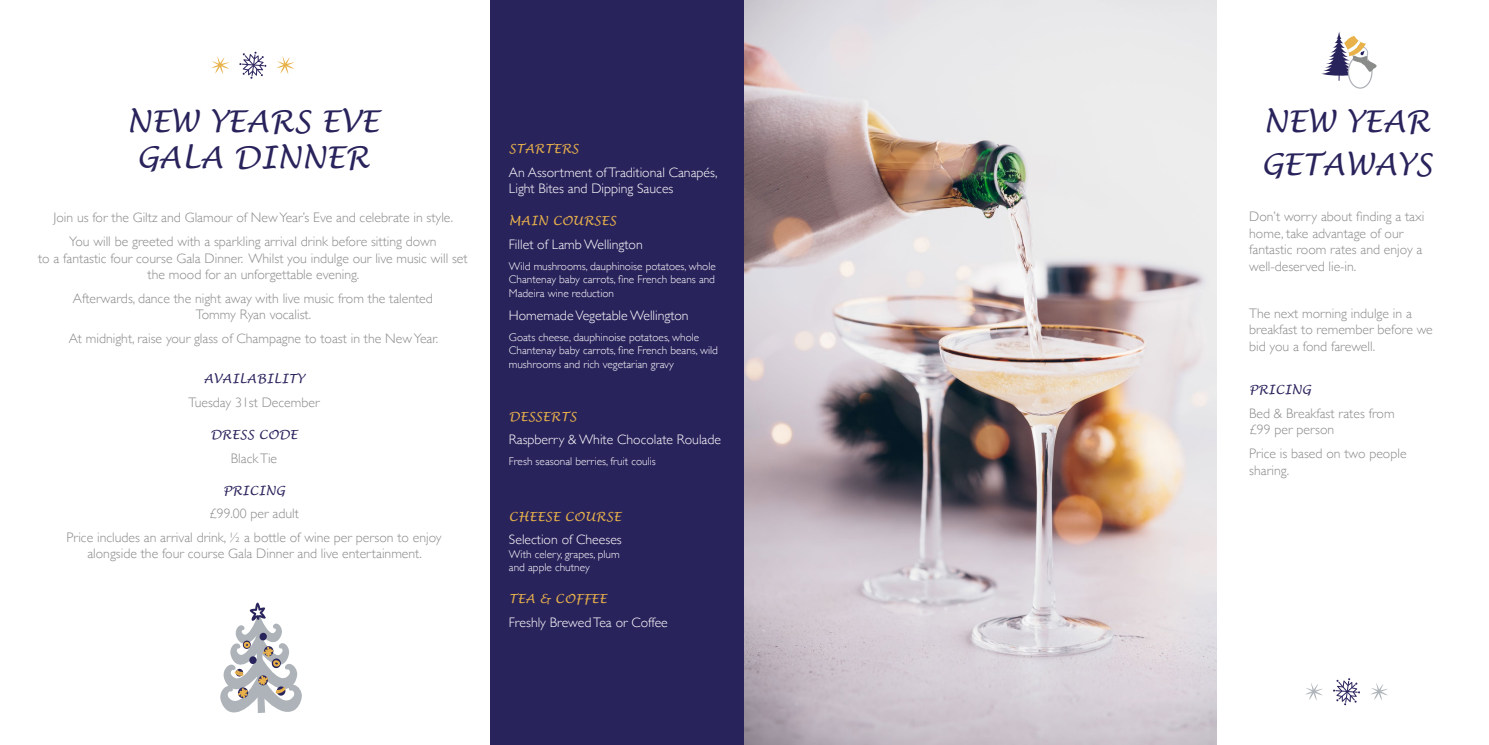
<style>
.page{position:relative;width:1489px;height:745px;background:#fff}
.page>*{position:absolute;margin:0;border:0;box-sizing:border-box;transform-origin:0 0}
.t1{font:italic 30px/36px "Lucida Handwriting";letter-spacing:.01em;color:#29235c;text-align:center}
.t2{font:300 13.75px/16.5px "Gill Sans";color:#898c8a;text-align:center}
.t3{font:300 13.75px/16.5px "Gill Sans";color:#fff}
.t4{font:italic 12.5px "Lucida Handwriting";letter-spacing:.02em;color:#e8b14a}
.t5{font:italic 12.5px "Lucida Handwriting";letter-spacing:.02em;color:#29235c}
.t6{font:300 11.25px/13.5px "Gill Sans";color:#fff}
</style>
<div class="page">
<div style="left:490px;top:0;width:258px;height:744px;background:#29235c"></div>
<img style="left:744px;top:0;width:472px;height:744px">
<svg style="left:276px;top:56px;width:18px;height:18px"></svg>
<svg style="left:239px;top:52px;width:27px;height:27px"></svg>
<svg style="left:211px;top:56px;width:18px;height:18px"></svg>
<svg style="left:1370px;top:683px;width:18px;height:17px"></svg>
<svg style="left:1333px;top:678px;width:26px;height:27px"></svg>
<svg style="left:1305px;top:683px;width:17px;height:17px"></svg>
<div style="left:1347px;top:55px;width:25px;height:34px;border:1px solid #aeb1b8;border-radius:50%"></div>
<svg style="left:1321px;top:31px;width:56px;height:50px"></svg>
<svg style="left:220px;top:602px;width:82px;height:111px"></svg>
<h1 class="t1" style="left:127px;top:104px;width:254px">NEW YEARS EVE<br>GALA DINNER</h1>
<p class="t2" style="left:54px;top:205px;width:401px;line-height:23.6px">Join us for the Giltz and Glamour of New Year’s Eve and celebrate in style.<br>You will be greeted with a sparkling arrival drink before sitting down</p>
<p class="t2" style="left:38px;top:249px;width:431px">to a fantastic four course Gala Dinner. Whilst you indulge our live music will set the mood for an unforgettable evening.</p>
<p class="t2" style="left:73px;top:289px;width:361px">Afterwards, dance the night away with live music from the talented<br>Tommy Ryan vocalist.</p>
<p class="t2" style="left:69px;top:329px;width:371px">At midnight, raise your glass of Champagne to toast in the New Year.</p>
<p class="t5" style="left:204px;top:371px;width:102px">AVAILABILITY</p>
<p class="t2" style="left:188px;top:393px;width:133px">Tuesday 31st December</p>
<p class="t5" style="left:210px;top:426px;width:89px">DRESS CODE</p>
<p class="t2" style="left:231px;top:449px;width:48px">Black Tie</p>
<p class="t5" style="left:223px;top:482px;width:63px">PRICING</p>
<p class="t2" style="left:66px;top:501px;width:377px;line-height:23.6px">£99.00 per adult<br>Price includes an arrival drink, ½ a bottle of wine per person to enjoy</p>
<p class="t2" style="left:87px;top:544px;width:336px">alongside the four course Gala Dinner and live entertainment.</p>
<p class="t4" style="left:509px;top:141px;width:71px">STARTERS</p>
<p class="t3" style="left:509px;top:163px;width:210px">An Assortment of Traditional Canapés,<br>Light Bites and Dipping Sauces</p>
<p class="t4" style="left:509px;top:213px;width:109px">MAIN COURSES</p>
<p class="t3" style="left:509px;top:235px;width:135px">Fillet of Lamb Wellington</p>
<p class="t6" style="left:509px;top:258px;width:208px;text-align:justify">Wild mushrooms, dauphinoise potatoes, whole Chantenay baby carrots, fine French beans and Madeira wine reduction</p>
<p class="t3" style="left:509px;top:306px;width:181px">Homemade Vegetable Wellington</p>
<p class="t6" style="left:509px;top:329px;width:210px">Goats cheese, dauphinoise potatoes, whole<br>Chantenay baby carrots, fine French beans, wild mushrooms and rich vegetarian gravy</p>
<p class="t4" style="left:509px;top:408px;width:69px">DESSERTS</p>
<p class="t3" style="left:509px;top:430px;width:214px">Raspberry &amp; White Chocolate Roulade</p>
<p class="t6" style="left:509px;top:453px;width:148px">Fresh seasonal berries, fruit coulis</p>
<p class="t4" style="left:509px;top:508px;width:114px">CHEESE COURSE</p>
<p class="t3" style="left:509px;top:530px;width:114px">Selection of Cheeses</p>
<p class="t6" style="left:509px;top:546px;width:112px">With celery, grapes, plum and apple chutney</p>
<p class="t4" style="left:509px;top:591px;width:100px">TEA &amp; COFFEE</p>
<p class="t3" style="left:509px;top:613px;width:160px">Freshly Brewed Tea or Coffee</p>
<h1 class="t1" style="left:1261px;top:101px;width:172px;line-height:43.1px;text-align:left">NEW YEAR<br>GETAWAYS</h1>
<p class="t2" style="left:1249px;top:207px;width:177px;text-align:left">Don’t worry about finding a taxi home, take advantage of our fantastic room rates and enjoy a well-deserved lie-in.</p>
<p class="t2" style="left:1249px;top:304px;width:185px;text-align:left">The next morning indulge in a breakfast to remember before we bid you a fond farewell.</p>
<p class="t5" style="left:1249px;top:382px;width:63px">PRICING</p>
<p class="t2" style="left:1249px;top:404px;width:147px;text-align:left">Bed &amp; Breakfast rates from £99 per person</p>
<p class="t2" style="left:1249px;top:444px;width:159px;text-align:left">Price is based on two people sharing.</p>
</div>
